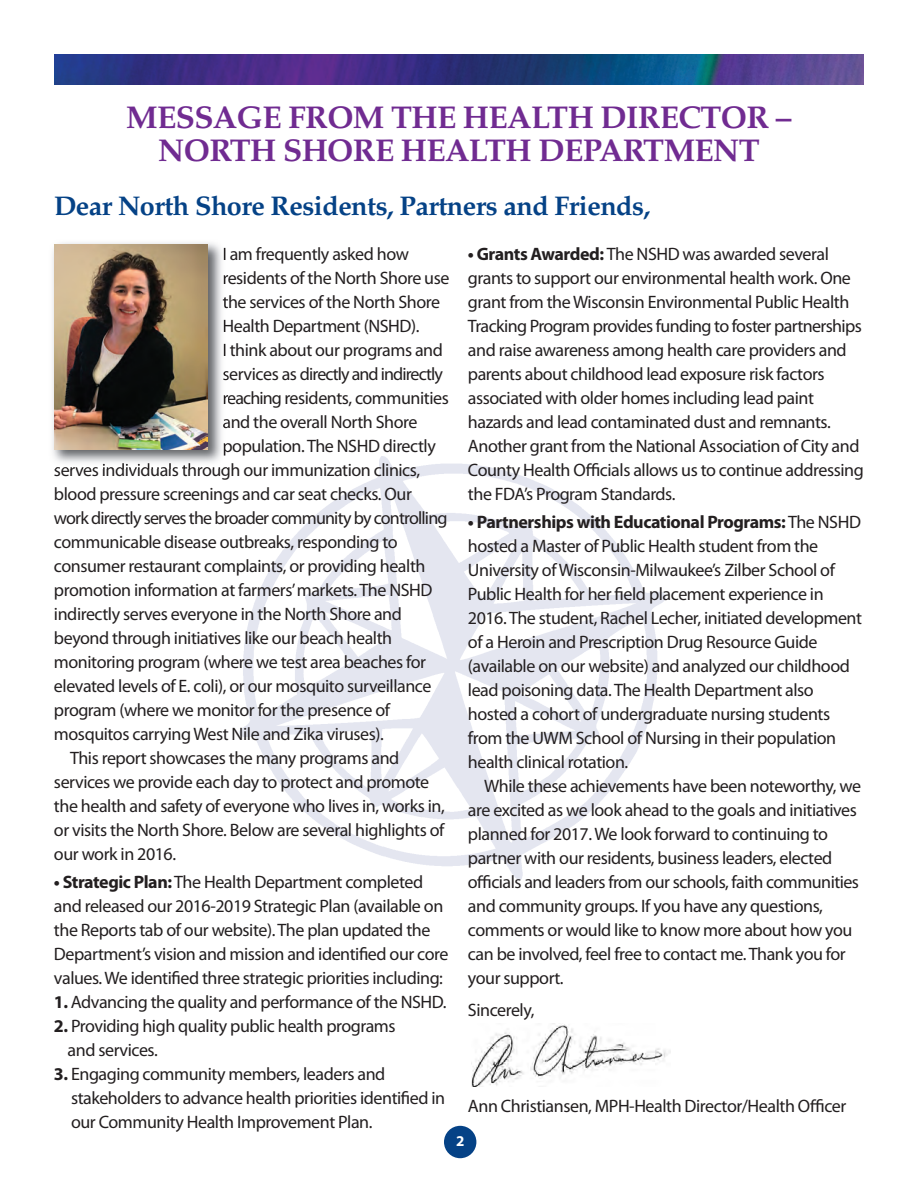
<style>
.page{position:relative;width:918px;height:1188px;background:#fff}
.page>*{position:absolute;margin:0;border:0;box-sizing:border-box;transform-origin:0 0}
.t1{font:700 31.5px/33px "Palatino LT Std";letter-spacing:-.02em;color:#702b91;text-align:center}
.t2{font:700 27px "Palatino LT Std";letter-spacing:-.02em;color:#054286}
.t3{font:18px/24px "Myriad Pro";letter-spacing:-.025em;color:#231f20}
.t4{font:18px "Myriad Pro";letter-spacing:-.045em;color:#231f20}
.t5{font:18px "Myriad Pro";letter-spacing:-.05em;color:#231f20}
.t6{font:700 15px "Myriad Pro";color:#fff}
.s1{font-weight:700}
</style>
<div class="page">
<img style="left:240px;top:456px;width:425px;height:424px">
<img style="left:54px;top:54px;width:810px;height:30px">
<div style="left:444px;top:1126px;width:32px;height:32px;background:#054286;border-radius:50%"></div>
<img style="left:52px;top:243px;width:175px;height:226px">
<img style="left:224px;top:247px;width:3px;height:15px">
<svg style="left:224px;top:274px;width:3px;height:10px"></svg>
<svg style="left:223px;top:296px;width:4px;height:12px"></svg>
<img style="left:224px;top:319px;width:3px;height:15px">
<img style="left:224px;top:343px;width:3px;height:14px">
<svg style="left:223px;top:370px;width:4px;height:10px"></svg>
<svg style="left:224px;top:394px;width:3px;height:12px"></svg>
<svg style="left:223px;top:418px;width:4px;height:10px"></svg>
<img style="left:224px;top:442px;width:3px;height:14px">
<img style="left:55px;top:463px;width:112px;height:6px">
<img style="left:54px;top:245px;width:153px;height:204px">
<img style="left:471px;top:1024px;width:199px;height:63px">
<h1 class="t1" style="left:126px;top:104px;width:667px">MESSAGE FROM THE HEALTH DIRECTOR –<br>NORTH SHORE HEALTH DEPARTMENT</h1>
<h2 class="t2" style="left:54px;top:195px;width:598px">Dear North Shore Residents, Partners and Friends,</h2>
<p class="t3" style="left:222px;top:243px;width:188px">I am frequently asked how</p>
<p class="t3" style="left:222px;top:267px;width:228px">residents of the North Shore use</p>
<p class="t3" style="left:222px;top:291px;width:219px">the services of the North Shore</p>
<p class="t3" style="left:222px;top:315px;width:198px">Health Department (NSHD).</p>
<p class="t3" style="left:222px;top:339px;width:222px">I think about our programs and</p>
<p class="t5" style="left:222px;top:367px;width:222px">services as directly and indirectly</p>
<p class="t3" style="left:222px;top:387px;width:228px">reaching residents, communities</p>
<p class="t3" style="left:222px;top:411px;width:197px">and the overall North Shore</p>
<p class="t3" style="left:222px;top:435px;width:215px">population. The NSHD directly</p>
<p class="t3" style="left:54px;top:459px;width:368px">serves individuals through our immunization clinics,</p>
<p class="t3" style="left:54px;top:483px;width:359px">blood pressure screenings and car seat checks. Our</p>
<p class="t4" style="left:54px;top:511px;width:395px">work directly serves the broader community by controlling</p>
<p class="t3" style="left:54px;top:531px;width:345px">communicable disease outbreaks, responding to</p>
<p class="t3" style="left:54px;top:555px;width:373px">consumer restaurant complaints, or providing health</p>
<p class="t3" style="left:54px;top:579px;width:380px">promotion information at farmers’ markets. The NSHD</p>
<p class="t3" style="left:54px;top:603px;width:349px">indirectly serves everyone in the North Shore and</p>
<p class="t3" style="left:54px;top:627px;width:340px">beyond through initiatives like our beach health</p>
<p class="t3" style="left:54px;top:651px;width:374px">monitoring program (where we test area beaches for</p>
<p class="t3" style="left:54px;top:675px;width:379px">elevated levels of E. coli), or our mosquito surveillance</p>
<p class="t3" style="left:54px;top:699px;width:338px">program (where we monitor for the presence of</p>
<p class="t3" style="left:54px;top:723px;width:331px">mosquitos carrying West Nile and Zika viruses).</p>
<p class="t3" style="left:70px;top:747px;width:331px">This report showcases the many programs and</p>
<p class="t3" style="left:54px;top:771px;width:377px">services we provide each day to protect and promote</p>
<p class="t3" style="left:54px;top:795px;width:392px">the health and safety of everyone who lives in, works in,</p>
<p class="t3" style="left:54px;top:819px;width:392px">or visits the North Shore. Below are several highlights of</p>
<p class="t3" style="left:54px;top:843px;width:124px">our work in 2016.</p>
<p class="t3" style="left:54px;top:872px;width:396px"><span class="s1">• Strategic Plan:</span>The Health Department completed and released our 2016-2019 Strategic Plan (available on the Reports tab of our website). The plan updated the Department’s vision and mission and identified our core values. We identified three strategic priorities including:</p>
<p class="t3" style="left:54px;top:992px;width:394px"><span class="s1">1.</span> Advancing the quality and performance of the NSHD.</p>
<p class="t3" style="left:68px;top:1016px;width:330px;text-indent:-14px"><span class="s1">2.</span> Providing high quality public health programs and services.</p>
<p class="t3" style="left:71px;top:1064px;width:376px;text-indent:-17px"><span class="s1">3.</span> Engaging community members, leaders and stakeholders to advance health priorities identified in our Community Health Improvement Plan.</p>
<p class="t3" style="left:468px;top:243px;width:397px"><span class="s1">• Grants Awarded:</span> The NSHD was awarded several grants to support our environmental health work. One grant from the Wisconsin Environmental Public Health Tracking Program provides funding to foster partnerships and raise awareness among health care providers and parents about childhood lead exposure risk factors associated with older homes including lead paint hazards and lead contaminated dust and remnants.<br>Another grant from the National Association of City and County Health Officials allows us to continue addressing the FDA’s Program Standards.</p>
<p class="t3" style="left:468px;top:512px;width:396px"><span class="s1">• Partnerships with Educational Programs:</span>The NSHD hosted a Master of Public Health student from the University of Wisconsin-Milwaukee’s Zilber School of Public Health for her field placement experience in 2016. The student, Rachel Lecher, initiated development of a Heroin and Prescription Drug Resource Guide (available on our website) and analyzed our childhood lead poisoning data. The Health Department also hosted a cohort of undergraduate nursing students from the UWM School of Nursing in their population health clinical rotation.</p>
<p class="t3" style="left:468px;top:776px;width:395px;text-indent:16px">While these achievements have been noteworthy, we are excited as we look ahead to the goals and initiatives planned for 2017. We look forward to continuing to partner with our residents, business leaders, elected officials and leaders from our schools, faith communities and community groups. If you have any questions, comments or would like to know more about how you can be involved, feel free to contact me. Thank you for your support.</p>
<p class="t3" style="left:468px;top:999px;width:68px">Sincerely,</p>
<p class="t3" style="left:468px;top:1095px;width:380px">Ann Christiansen, MPH-Health Director/Health Officer</p>
<p class="t6" style="left:456px;top:1136px;width:10px">2</p>
</div>
